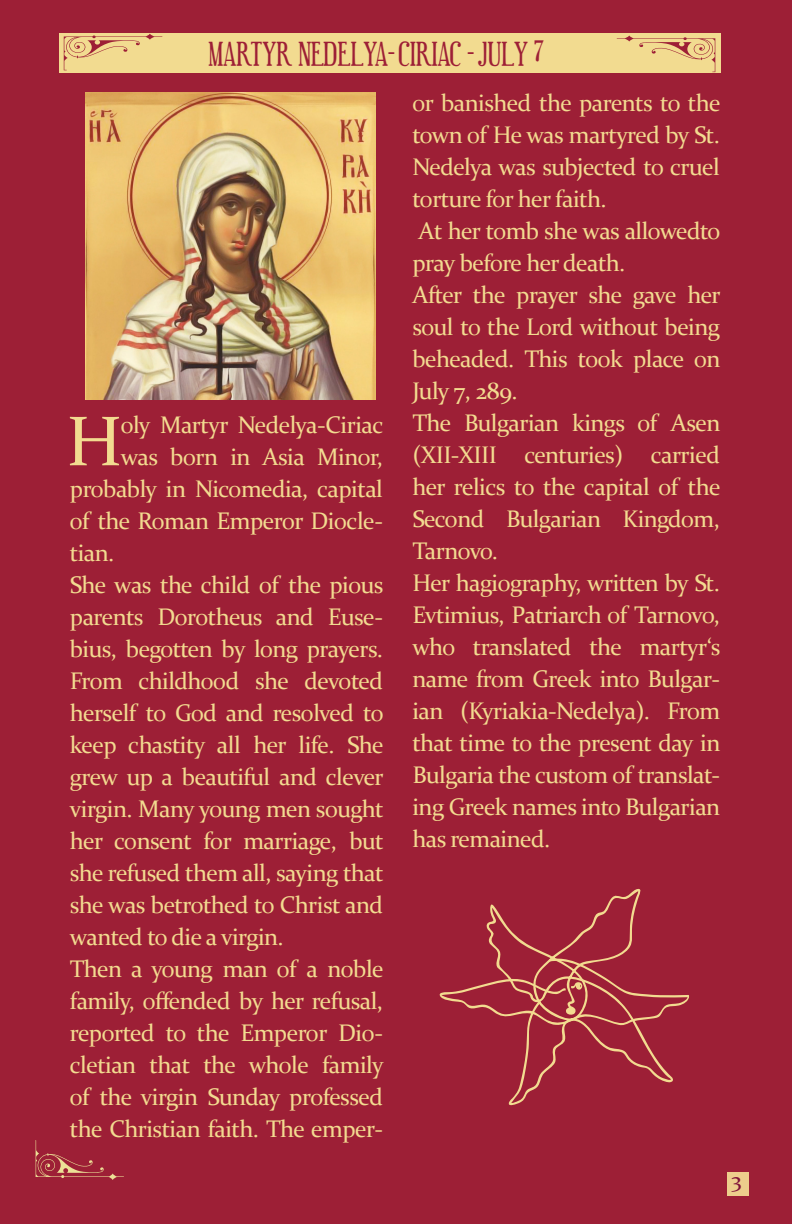
<style>
.page{position:relative;width:792px;height:1224px;background:#9d1f36}
.page>*{position:absolute;margin:0;border:0;box-sizing:border-box;transform-origin:0 0}
.t1{font:70.8px "Constantia";color:#f2db90}
.t2{font:28px "Euphorigenic";color:#9d1f36}
.t3{font:24px/32px "Constantia";letter-spacing:-.025em;color:#f2db90;text-align:justify}
.t4{font:22px "Constantia";color:#7f1139}
.s1{font-size:30px}
</style>
<div class="page">
<svg style="left:36px;top:1140px;width:88px;height:40px"></svg>
<svg style="left:486px;top:888px;width:187px;height:218px"></svg>
<svg style="left:439px;top:957px;width:250px;height:69px"></svg>
<div style="left:727px;top:1172px;width:22px;height:24px;background:#edcd8c"></div>
<img style="left:86px;top:93px;width:289px;height:307px">
<div style="left:59px;top:33px;width:662px;height:40px;background:#f2db90"></div>
<svg style="left:64px;top:34px;width:98px;height:36px"></svg>
<svg style="left:617px;top:36px;width:98px;height:36px"></svg>
<p class="t2" style="left:208px;top:38px;width:337px">MARTYR NEDELYA- CIRIAC - JULY <span class="s1">7</span></p>
<p class="t1" style="left:66px;top:393px;width:58px">H</p>
<p class="t3" style="left:121px;top:408px;width:264px">oly Martyr Nedelya-Ciriac</p>
<p class="t3" style="left:121px;top:440px;width:264px">was born in Asia Minor,</p>
<p class="t3" style="left:70px;top:472px;width:315px">probably in Nicomedia, capital</p>
<p class="t3" style="left:70px;top:504px;width:315px">of the Roman Emperor Diocle-</p>
<p class="t3" style="left:70px;top:536px;width:46px">tian.</p>
<p class="t3" style="left:70px;top:568px;width:316px">She was the child of the pious parents Dorotheus and Euse&shy;bius, begotten by long prayers.<br>From childhood she devoted herself to God and resolved to keep chastity all her life. She grew up a beautiful and clever virgin. Many young men sought her consent for marriage, but she refused them all, saying that she was betrothed to Christ and wanted to die a virgin.</p>
<p class="t3" style="left:70px;top:952px;width:315px">Then a young man of a noble family, offended by her refusal, reported to the Emperor Dio&shy;cletian that the whole family of the virgin Sunday professed the Christian faith. The emper-</p>
<p class="t3" style="left:412px;top:86px;width:310px">or banished the parents to the town of He was martyred by St.<br>Nedelya was subjected to cruel torture for her faith.</p>
<p class="t3" style="left:412px;top:214px;width:310px">At her tomb she was allowedto pray before her death.</p>
<p class="t3" style="left:412px;top:278px;width:310px">After the prayer she gave her soul to the Lord without being beheaded. This took place on July 7, 289.</p>
<p class="t3" style="left:412px;top:406px;width:310px">The Bulgarian kings of Asen (XII-XIII centuries) carried her relics to the capital of the Second Bulgarian Kingdom, Tarnovo.</p>
<p class="t3" style="left:412px;top:566px;width:310px">Her hagiography, written by St.<br>Evtimius, Patriarch of Tarnovo, who translated the martyr‘s name from Greek into Bulgar&shy;ian (Kyriakia-Nedelya). From that time to the present day in Bulgaria the custom of translat&shy;ing Greek names into Bulgarian has remained.</p>
<p class="t4" style="left:731px;top:1164px;width:12px">3</p>
</div>
